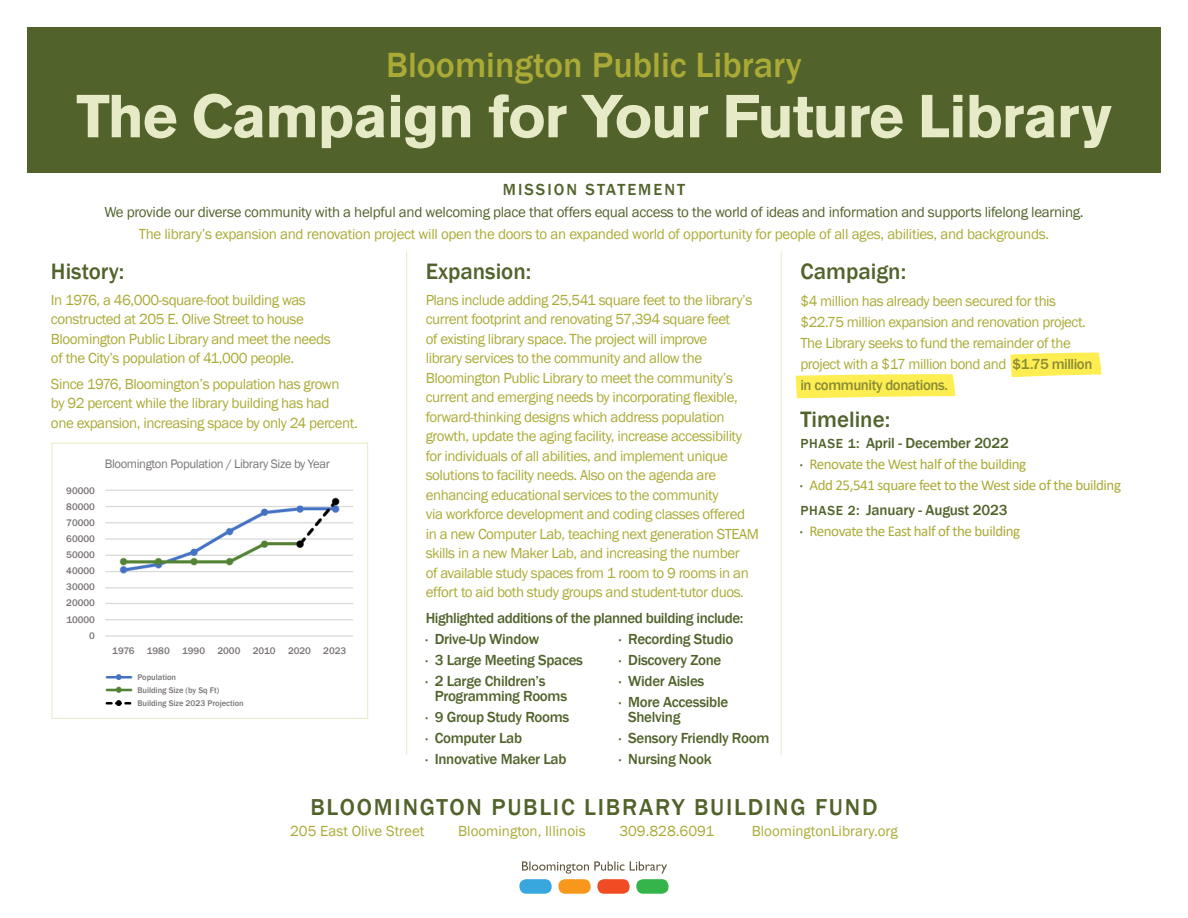
<style>
.page{position:relative;width:1188px;height:918px;background:#fff}
.page>*{position:absolute;margin:0;border:0;box-sizing:border-box;transform-origin:0 0}
.t1{font:700 60px "Akzidenz Grotesk BE";letter-spacing:-.02em;color:#e7eac6}
.t2{font:500 36px "Franklin Gothic";color:#abaa37}
.t3{font:500 23.7px "Franklin Gothic";letter-spacing:.075em;color:#51632b}
.t4{font:500 22.95px "Franklin Gothic";color:#51632b}
.t5{font:500 16.5px "Franklin Gothic";letter-spacing:.125em;color:#51632b}
.t6{font:15px/19.5px "Franklin Gothic";letter-spacing:-.03em;color:#abaa37}
.t7{font:500 15px/15px "Franklin Gothic";letter-spacing:-.02em;color:#51632b}
.t8{font:15px "Franklin Gothic";letter-spacing:-.02em;color:#51632b}
.t9{font:15px "Calibri";letter-spacing:-.03em;color:#abaa37}
.t10{font:15px "Franklin Gothic";color:#abaa37}
.t11{font:12.6px "Franklin Gothic";letter-spacing:-.03em;color:#7a7675}
.t12{font:500 9.75px "Franklin Gothic";color:#7a7675}
.t13{font:500 8.4px "Franklin Gothic";color:#7a7675}
.s1{font-weight:500;color:#898c36}
.s2{font-size:13.5px}
.s3{font-family:"Franklin Gothic";font-weight:500;color:#51632b}
</style>
<div class="page">
<div style="left:27px;top:27px;width:1134px;height:146px;background:#51632b"></div>
<svg style="left:522px;top:861px;width:145px;height:13px"></svg>
<div style="left:636px;top:879px;width:33px;height:15px;background:#35b44a;border-radius:7px"></div>
<div style="left:519px;top:879px;width:33px;height:15px;background:#38a7de;border-radius:7px"></div>
<div style="left:597px;top:879px;width:33px;height:15px;background:#f04b22;border-radius:7px"></div>
<div style="left:558px;top:879px;width:33px;height:15px;background:#f7981d;border-radius:7px"></div>
<hr style="left:406px;top:252px;width:1px;height:503px;background:#e7eac6">
<hr style="left:781px;top:252px;width:1px;height:503px;background:#e7eac6">
<svg style="left:796px;top:374px;width:159px;height:24px;background:#ffef5f"></svg>
<svg style="left:1010px;top:353px;width:91px;height:24px;background:#ffef61"></svg>
<img style="left:105px;top:489px;width:248px;height:148px">
<img style="left:105px;top:700px;width:27px;height:6px">
<img style="left:105px;top:686px;width:28px;height:7px">
<img style="left:105px;top:674px;width:28px;height:6px">
<div style="left:52px;top:443px;width:316px;height:276px;border:1px solid #e7eac6"></div>
<p class="t2" style="left:386px;top:43px;width:417px">Bloomington Public Library</p>
<p class="t1" style="left:76px;top:82px;width:1037px">The Campaign for Your Future Library</p>
<p class="t5" style="left:503px;top:179px;width:184px">MISSION STATEMENT</p>
<p class="t8" style="left:104px;top:202px;width:981px">We provide our diverse community with a helpful and welcoming place that offers equal access to the world of ideas and information and supports lifelong learning.</p>
<p class="t6" style="left:139px;top:224px;width:912px">The library’s expansion and renovation project will open the doors to an expanded world of opportunity for people of all ages, abilities, and backgrounds.</p>
<p class="t4" style="left:51px;top:257px;width:75px">History:</p>
<p class="t6" style="left:51px;top:290px;width:281px">In 1976, a 46,000-square-foot building was constructed at 205 E. Olive Street to house Bloomington Public Library and meet the needs of the City’s population of 41,000 people.</p>
<p class="t6" style="left:51px;top:374px;width:308px">Since 1976, Bloomington’s population has grown<br>by 92 percent while the library building has had<br>one expansion, increasing space by only 24 percent.</p>
<p class="t12" style="left:66px;top:484px;width:30px">90000</p>
<p class="t12" style="left:66px;top:500px;width:30px">80000</p>
<p class="t12" style="left:66px;top:517px;width:30px">70000</p>
<p class="t12" style="left:66px;top:533px;width:30px">60000</p>
<p class="t12" style="left:66px;top:549px;width:30px">50000</p>
<p class="t12" style="left:66px;top:565px;width:30px">40000</p>
<p class="t12" style="left:66px;top:581px;width:30px">30000</p>
<p class="t12" style="left:66px;top:597px;width:30px">20000</p>
<p class="t12" style="left:66px;top:613px;width:30px">10000</p>
<p class="t12" style="left:89px;top:629px;width:7px">0</p>
<p class="t11" style="left:105px;top:456px;width:227px">Bloomington Population / Library Size by Year</p>
<p class="t12" style="left:112px;top:644px;width:24px">1976</p>
<p class="t12" style="left:147px;top:644px;width:25px">1980</p>
<p class="t12" style="left:182px;top:644px;width:25px">1990</p>
<p class="t12" style="left:217px;top:644px;width:25px">2000</p>
<p class="t12" style="left:253px;top:644px;width:24px">2010</p>
<p class="t12" style="left:288px;top:644px;width:25px">2020</p>
<p class="t12" style="left:323px;top:644px;width:25px">2023</p>
<p class="t13" style="left:137px;top:672px;width:40px">Population</p>
<p class="t13" style="left:137px;top:685px;width:83px">Building Size (by Sq Ft)</p>
<p class="t13" style="left:137px;top:698px;width:108px">Building Size 2023 Projection</p>
<p class="t4" style="left:426px;top:257px;width:107px">Expansion:</p>
<p class="t6" style="left:426px;top:290px;width:335px">Plans include adding 25,541 square feet to the library’s current footprint and renovating 57,394 square feet<br>of existing library space. The project will improve<br>library services to the community and allow the Bloomington Public Library to meet the community’s current and emerging needs by incorporating flexible, forward-thinking designs which address population growth, update the aging facility, increase accessibility for individuals of all abilities, and implement unique solutions to facility needs. Also on the agenda are enhancing educational services to the community<br>via workforce development and coding classes offered in a new Computer Lab, teaching next generation STEAM skills in a new Maker Lab, and increasing the number<br>of available study spaces from 1 room to 9 rooms in an effort to aid both study groups and student-tutor duos.</p>
<p class="t7" style="left:426px;top:610px;width:319px">Highlighted additions of the planned building include:</p>
<p class="t7" style="left:426px;top:631px;width:115px">· Drive-Up Window</p>
<p class="t7" style="left:426px;top:652px;width:159px">· 3 Large Meeting Spaces</p>
<p class="t7" style="left:435px;top:673px;width:134px;text-indent:-9px">· 2 Large Children’s<br>Programming Rooms</p>
<p class="t7" style="left:426px;top:709px;width:145px">· 9 Group Study Rooms</p>
<p class="t7" style="left:426px;top:730px;width:98px">· Computer Lab</p>
<p class="t7" style="left:426px;top:751px;width:142px">· Innovative Maker Lab</p>
<p class="t7" style="left:619px;top:631px;width:116px">· Recording Studio</p>
<p class="t7" style="left:619px;top:652px;width:104px">· Discovery Zone</p>
<p class="t7" style="left:619px;top:673px;width:87px">· Wider Aisles</p>
<p class="t7" style="left:628px;top:694px;width:102px;text-indent:-9px">· More Accessible<br>Shelving</p>
<p class="t7" style="left:619px;top:730px;width:152px">· Sensory Friendly Room</p>
<p class="t7" style="left:619px;top:751px;width:94px">· Nursing Nook</p>
<p class="t4" style="left:800px;top:257px;width:107px">Campaign:</p>
<p class="t6" style="left:800px;top:291px;width:293px;line-height:21px">$4 million has already been secured for this $22.75 million expansion and renovation project.<br>The Library seeks to fund the remainder of the project with a $17 million bond and <span class="s1">$1.75 million in community donations.</span></p>
<p class="t4" style="left:800px;top:405px;width:91px">Timeline:</p>
<p class="t7" style="left:800px;top:436px;width:210px"><span class="s2">PHASE 1</span>: April - December 2022</p>
<p class="t9" style="left:800px;top:454px;width:227px"><span class="s3">·</span> Renovate the West half of the building</p>
<p class="t9" style="left:800px;top:475px;width:322px"><span class="s3">·</span> Add 25,541 square feet to the West side of the building</p>
<p class="t7" style="left:800px;top:503px;width:209px"><span class="s2">PHASE 2</span>: January - August 2023</p>
<p class="t9" style="left:800px;top:521px;width:221px"><span class="s3">·</span> Renovate the East half of the building</p>
<p class="t3" style="left:310px;top:792px;width:569px">BLOOMINGTON PUBLIC LIBRARY BUILDING FUND</p>
<p class="t10" style="left:290px;top:822px;width:136px">205 East Olive Street</p>
<p class="t10" style="left:458px;top:822px;width:129px">Bloomington, Illinois</p>
<p class="t10" style="left:619px;top:822px;width:96px">309.828.6091</p>
<p class="t10" style="left:752px;top:822px;width:148px">BloomingtonLibrary.org</p>
</div>
